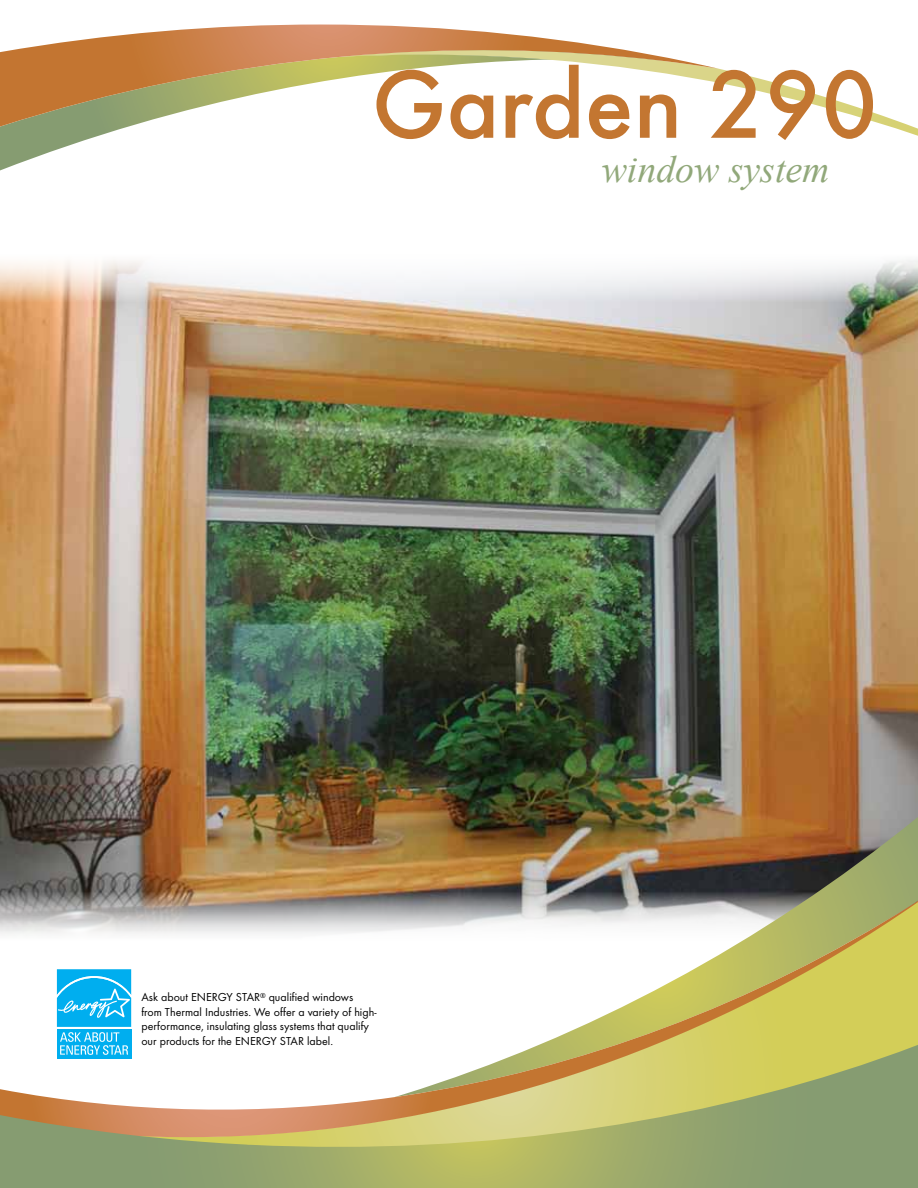
<style>
.page{position:relative;width:918px;height:1188px;background:#fff}
.page>*{position:absolute;margin:0;border:0;box-sizing:border-box;transform-origin:0 0}
.t1{font:500 100.2px "Futura TEE";color:#c37631}
.t2{font:italic 37.8px "Times New Roman";color:#91a87a}
.t3{font:12px/14.4px "Futura TEE";color:#000}
</style>
<div class="page">
<img style="left:0;top:260px;width:918px;height:641px">
<svg style="left:719px;top:68px;width:199px;height:68px"></svg>
<svg style="left:0;top:127px;width:127px;height:43px"></svg>
<svg style="left:0;top:25px;width:719px;height:102px"></svg>
<img style="left:394px;top:817px;width:524px;height:84px">
<svg style="left:0;top:901px;width:918px;height:144px"></svg>
<svg style="left:0;top:1045px;width:918px;height:143px"></svg>
<svg style="left:55px;top:967px;width:78px;height:93px;background:#3cc1f2"></svg>
<h1 class="t1" style="left:372px;top:45px;width:508px">Garden 290</h1>
<h2 class="t2" style="left:602px;top:144px;width:229px">window system</h2>
<p class="t3" style="left:141px;top:990px;width:237px">Ask about ENERGY STAR<sup>®</sup> qualified windows from Thermal Industries. We offer a variety of high&shy;performance, insulating glass systems that qualify our products for the ENERGY STAR label.</p>
</div>
